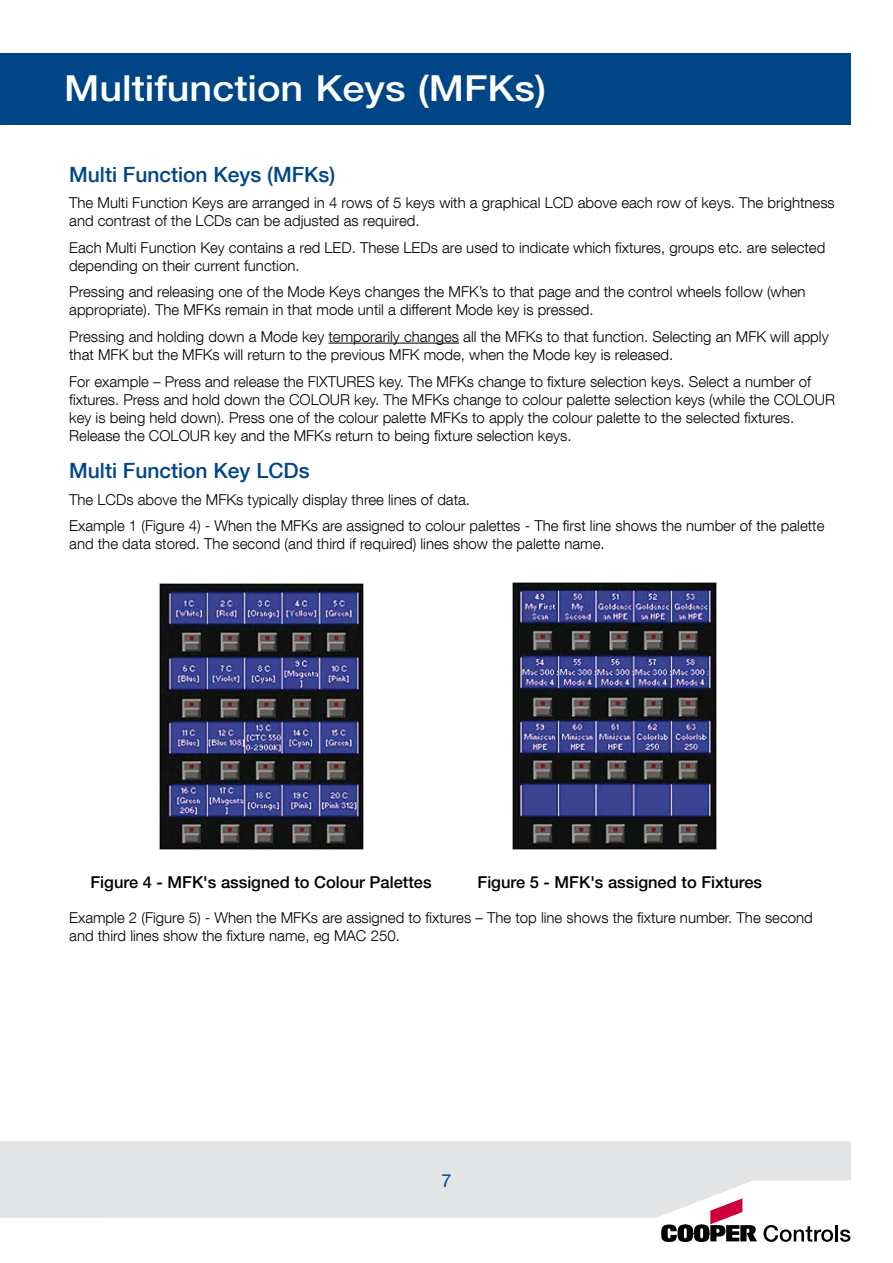
<style>
.page{position:relative;width:893px;height:1263px;background:#fff}
.page>*{position:absolute;margin:0;border:0;box-sizing:border-box;transform-origin:0 0}
.t1{font:500 36px "Helvetica Neue";color:#fff;scale:1.1 1}
.t2{font:500 21px "Helvetica Neue LT Com";color:#004687}
.t3{font:18px "Helvetica Neue";color:#004687}
.t4{font:500 16.5px "Helvetica Neue";color:#000}
.t5{font:300 15px/18px "Helvetica Neue LT Com";color:#000}
</style>
<div class="page">
<div style="left:0;top:1141px;width:851px;height:77px;background:#e3e4e5"></div>
<svg style="left:661px;top:1198px;width:96px;height:44px"></svg>
<svg style="left:763px;top:1225px;width:70px;height:17px"></svg>
<hr style="left:835px;top:1225px;width:3px;height:16px;background:#000">
<svg style="left:840px;top:1229px;width:10px;height:13px"></svg>
<div style="left:0;top:53px;width:850px;height:72px;background:#004687"></div>
<hr style="left:328px;top:343px;width:131px;height:1px;background:#000">
<img style="left:159px;top:582px;width:205px;height:268px">
<img style="left:512px;top:582px;width:205px;height:268px">
<h1 class="t1" style="left:64px;top:66px;width:440px">Multifunction Keys (MFKs)</h1>
<h2 class="t2" style="left:69px;top:162px;width:268px">Multi Function Keys (MFKs)</h2>
<p class="t5" style="left:69px;top:194px;width:767px">The Multi Function Keys are arranged in 4 rows of 5 keys with a graphical LCD above each row of keys. The brightness and contrast of the LCDs can be adjusted as required.</p>
<p class="t5" style="left:69px;top:238px;width:758px">Each Multi Function Key contains a red LED. These LEDs are used to indicate which fixtures, groups etc. are selected depending on their current function.</p>
<p class="t5" style="left:69px;top:283px;width:738px">Pressing and releasing one of the Mode Keys changes the MFK’s to that page and the control wheels follow (when appropriate). The MFKs remain in that mode until a different Mode key is pressed.</p>
<p class="t5" style="left:69px;top:327px;width:761px">Pressing and holding down a Mode key temporarily changes all the MFKs to that function. Selecting an MFK will apply that MFK but the MFKs will return to the previous MFK mode, when the Mode key is released.</p>
<p class="t5" style="left:69px;top:372px;width:767px">For example – Press and release the FIXTURES key. The MFKs change to fixture selection keys. Select a number of fixtures. Press and hold down the COLOUR key. The MFKs change to colour palette selection keys (while the COLOUR key is being held down). Press one of the colour palette MFKs to apply the colour palette to the selected fixtures.<br>Release the COLOUR key and the MFKs return to being fixture selection keys.</p>
<h2 class="t2" style="left:69px;top:458px;width:242px">Multi Function Key LCDs</h2>
<p class="t5" style="left:69px;top:486px;width:757px;line-height:26.5px">The LCDs above the MFKs typically display three lines of data.<br>Example 1 (Figure 4) - When the MFKs are assigned to colour palettes - The first line shows the number of the palette</p>
<p class="t5" style="left:69px;top:535px;width:537px">and the data stored. The second (and third if required) lines show the palette name.</p>
<p class="t4" style="left:90px;top:873px;width:343px">Figure 4 - MFK's assigned to Colour Palettes</p>
<p class="t4" style="left:478px;top:873px;width:286px">Figure 5 - MFK's assigned to Fixtures</p>
<p class="t5" style="left:69px;top:909px;width:745px">Example 2 (Figure 5) - When the MFKs are assigned to fixtures – The top line shows the fixture number. The second and third lines show the fixture name, eg MAC 250.</p>
<p class="t3" style="left:442px;top:1170px;width:12px">7</p>
</div>
